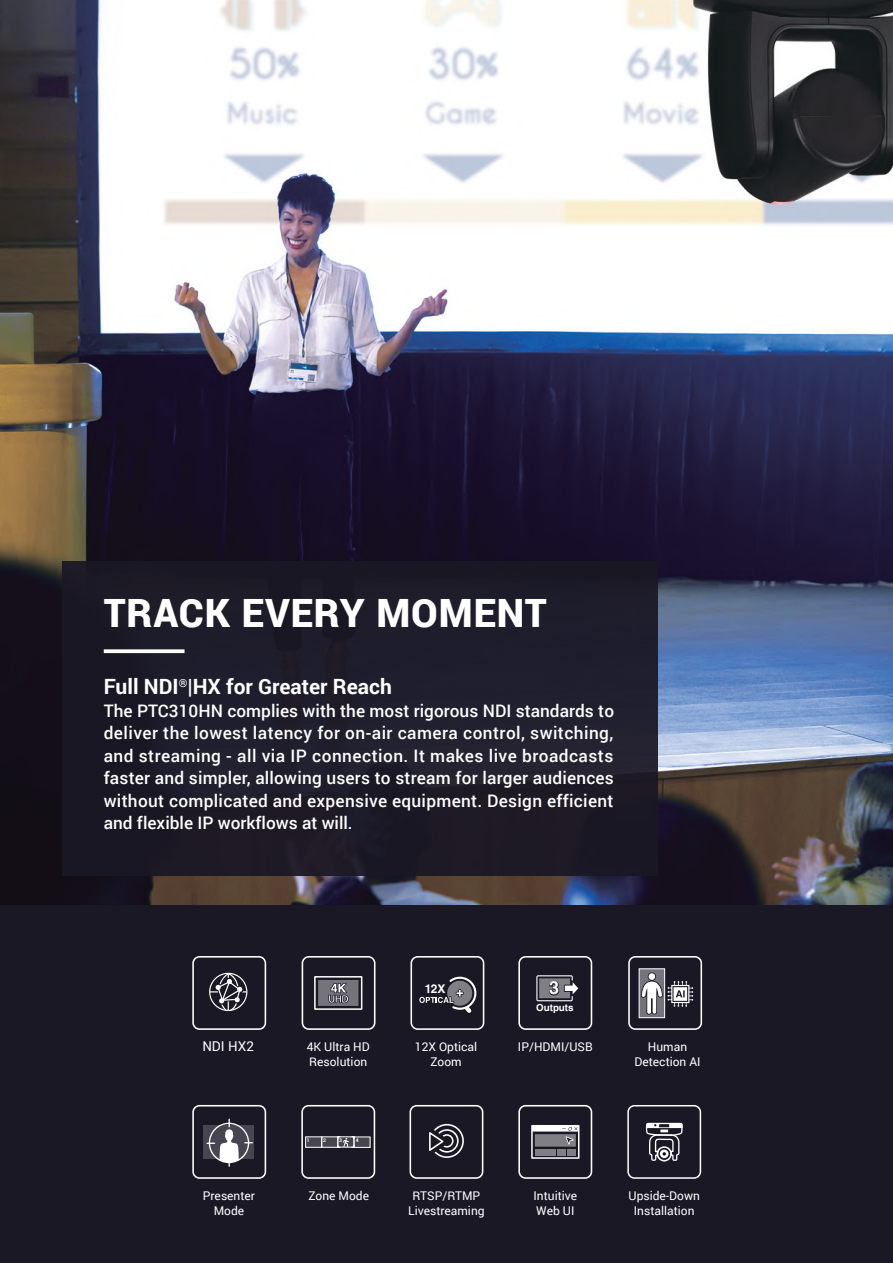
<style>
.page{position:relative;width:893px;height:1263px;background:#fff}
.page>*{position:absolute;margin:0;border:0;box-sizing:border-box;transform-origin:0 0}
.t1{font:900 39px "Roboto";letter-spacing:.025em;color:#fff}
.t2{font:700 21px "Roboto";color:#fff}
.t3{font:700 18px "Helvetica";color:#fff}
.t4{font:500 17.25px/22.5px "Roboto";color:#fff;text-align:justify}
.t5{font:13.5px "Roboto";color:#fff}
.t6{font:12px/14.4px "Roboto";color:#fff;text-align:center}
.t7{font:700 12px "Helvetica";color:#fff}
.t8{font:700 9.75px "Helvetica";color:#fff}
.t9{font:700 4.95px "Roboto";color:#fff}
</style>
<div class="page">
<img style="left:0;top:0;width:893px;height:906px">
<div style="left:0;top:906px;width:893px;height:357px;background:#1b1825"></div>
<div style="left:62px;top:561px;width:595px;height:315px;background:#1b1825"></div>
<div style="left:410px;top:956px;width:74px;height:74px;border:2px solid #fff;border-radius:6px"></div>
<svg style="left:419px;top:977px;width:57px;height:36px"></svg>
<div style="left:628px;top:956px;width:74px;height:74px;border:2px solid #fff;border-radius:6px"></div>
<svg style="left:639px;top:969px;width:54px;height:49px"></svg>
<div style="left:518px;top:1105px;width:74px;height:74px;border:2px solid #fff;border-radius:6px"></div>
<svg style="left:531px;top:1125px;width:48px;height:34px"></svg>
<div style="left:192px;top:1105px;width:74px;height:74px;border:2px solid #fff;border-radius:6px"></div>
<svg style="left:203px;top:1125px;width:51px;height:33px"></svg>
<div style="left:209px;top:1122px;width:40px;height:41px;border:1px solid #fff;border-radius:50%"></div>
<svg style="left:207px;top:1119px;width:32px;height:47px"></svg>
<div style="left:314px;top:976px;width:48px;height:34px;border:2px solid #fff"></div>
<div style="left:302px;top:956px;width:73px;height:74px;border:2px solid #fff;border-radius:6px"></div>
<svg style="left:318px;top:980px;width:40px;height:26px"></svg>
<div style="left:518px;top:956px;width:74px;height:74px;border:2px solid #fff;border-radius:6px"></div>
<svg style="left:536px;top:975px;width:42px;height:26px"></svg>
<div style="left:301px;top:1105px;width:74px;height:74px;border:2px solid #fff;border-radius:6px"></div>
<div style="left:354px;top:1137px;width:16px;height:10px;background:#47454f"></div>
<svg style="left:337px;top:1136px;width:18px;height:12px"></svg>
<div style="left:322px;top:1137px;width:16px;height:10px;background:#47454f"></div>
<div style="left:305px;top:1136px;width:17px;height:11px;border:1px solid #fff"></div>
<div style="left:306px;top:1137px;width:16px;height:10px;background:#47454f"></div>
<div style="left:410px;top:1105px;width:73px;height:74px;border:2px solid #fff;border-radius:6px"></div>
<svg style="left:429px;top:1124px;width:35px;height:34px"></svg>
<div style="left:192px;top:956px;width:74px;height:74px;border:2px solid #fff;border-radius:6px"></div>
<svg style="left:209px;top:973px;width:38px;height:38px"></svg>
<div style="left:627px;top:1105px;width:74px;height:74px;border:2px solid #fff;border-radius:6px"></div>
<svg style="left:646px;top:1123px;width:37px;height:38px"></svg>
<svg style="left:104px;top:649px;width:81px;height:4px"></svg>
<h1 class="t1" style="left:104px;top:586px;width:445px">TRACK EVERY MOMENT</h1>
<p class="t2" style="left:104px;top:672px;width:290px">Full NDI<sup>®</sup>|HX for Greater Reach</p>
<p class="t4" style="left:104px;top:699px;width:512px">The PTC310HN complies with the most rigorous NDI standards to deliver the lowest latency for on-air camera control, switching, and streaming - all via IP connection. It makes live broadcasts faster and simpler, allowing users to stream for larger audiences without complicated and expensive equipment. Design efficient and flexible IP workflows at will.</p>
<p class="t5" style="left:202px;top:1037px;width:53px">NDI HX2</p>
<p class="t6" style="left:203px;top:1188px;width:54px">Presenter<br>Mode</p>
<p class="t7" style="left:425px;top:982px;width:22px">12X</p>
<p class="t3" style="left:549px;top:977px;width:12px">3</p>
<p class="t8" style="left:536px;top:1002px;width:39px">Outputs</p>
<p class="t6" style="left:307px;top:1039px;width:64px;text-align:left">4K Ultra HD<br>Resolution</p>
<p class="t6" style="left:518px;top:1039px;width:76px">IP/HDMI/USB</p>
<p class="t6" style="left:415px;top:1039px;width:64px">12X Optical<br>Zoom</p>
<p class="t9" style="left:307px;top:1137px;width:4px">1</p>
<p class="t9" style="left:323px;top:1137px;width:4px">2</p>
<p class="t9" style="left:339px;top:1137px;width:4px">3</p>
<p class="t9" style="left:356px;top:1137px;width:4px">4</p>
<p class="t6" style="left:309px;top:1188px;width:62px">Zone Mode</p>
<p class="t6" style="left:408px;top:1188px;width:78px">RTSP/RTMP<br>Livestreaming</p>
<p class="t6" style="left:533px;top:1188px;width:45px;text-align:left">Intuitive<br>Web UI</p>
<p class="t6" style="left:634px;top:1039px;width:68px">Human<br>Detection AI</p>
<p class="t6" style="left:629px;top:1188px;width:73px">Upside-Down<br>Installation</p>
</div>
